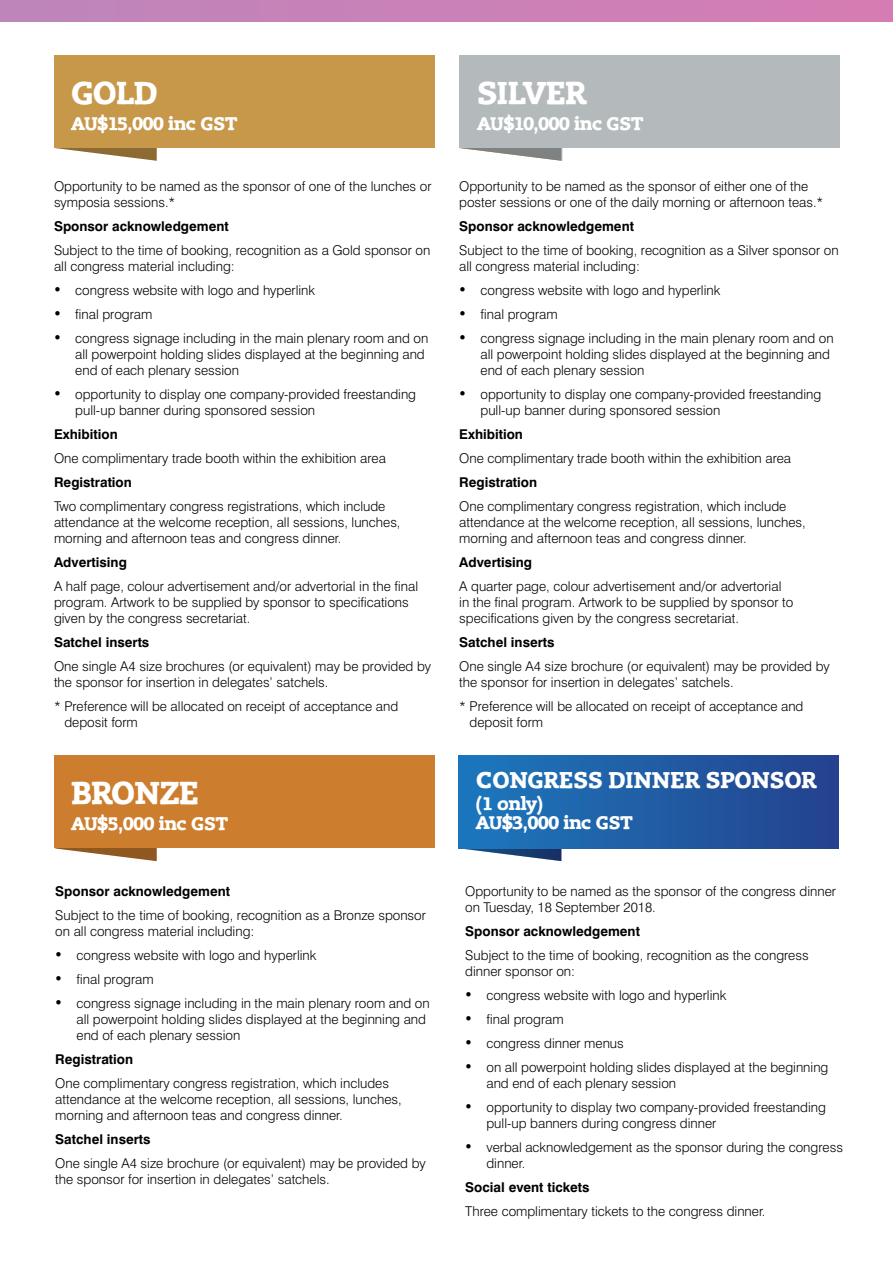
<style>
.page{position:relative;width:893px;height:1263px;background:#fff}
.page>*{position:absolute;margin:0;border:0;box-sizing:border-box;transform-origin:0 0}
.t1{font:31.35px "Lev Serif Handcut";letter-spacing:-.02em;color:#fff}
.t2{font:22.5px "Lev Serif Handcut";color:#fff}
.t3{font:18px/19px "Lev Serif Handcut";letter-spacing:-.02em;color:#fff}
.t4{font:300 13.5px/16.2px "Swiss 721 BT";color:#000}
.t5{font:700 13.5px "Swiss 721 BT";color:#000}
</style>
<div class="page">
<svg style="left:55px;top:148px;width:102px;height:13px"></svg>
<svg style="left:55px;top:848px;width:102px;height:13px"></svg>
<div style="left:54px;top:55px;width:380px;height:93px;background:#c7984a"></div>
<div style="left:54px;top:756px;width:380px;height:92px;background:#cc7e2e"></div>
<svg style="left:460px;top:148px;width:102px;height:13px"></svg>
<div style="left:459px;top:55px;width:381px;height:93px;background:#b4babc"></div>
<div style="left:0;top:0;width:893px;height:21px;background:#ca81b7"></div>
<svg style="left:459px;top:848px;width:102px;height:13px"></svg>
<div style="left:459px;top:756px;width:380px;height:92px;background:linear-gradient(to right,#1c78bd,#24428e)"></div>
<h1 class="t1" style="left:71px;top:72px;width:88px">GOLD</h1>
<h3 class="t3" style="left:71px;top:114px;width:155px">AU$15,000 INC GST</h3>
<p class="t4" style="left:54px;top:178px;width:379px">Opportunity to be named as the sponsor of one of the lunches or symposia sessions.*</p>
<p class="t5" style="left:54px;top:218px;width:176px">Sponsor acknowledgement</p>
<p class="t4" style="left:54px;top:242px;width:378px">Subject to the time of booking, recognition as a Gold sponsor on all congress material including:</p>
<p class="t4" style="left:54px;top:282px;width:263px">• congress website with logo and hyperlink</p>
<p class="t4" style="left:54px;top:306px;width:100px">• final program</p>
<p class="t4" style="left:75px;top:330px;width:355px;text-indent:-21px">• congress signage including in the main plenary room and on all powerpoint holding slides displayed at the beginning and end of each plenary session</p>
<p class="t4" style="left:75px;top:386px;width:342px;text-indent:-21px">• opportunity to display one company-provided freestanding pull-up banner during sponsored session</p>
<p class="t5" style="left:54px;top:426px;width:65px">Exhibition</p>
<p class="t4" style="left:54px;top:450px;width:333px">One complimentary trade booth within the exhibition area</p>
<p class="t5" style="left:54px;top:474px;width:79px">Registration</p>
<p class="t4" style="left:54px;top:498px;width:348px">Two complimentary congress registrations, which include attendance at the welcome reception, all sessions, lunches, morning and afternoon teas and congress dinner.</p>
<p class="t5" style="left:54px;top:554px;width:74px">Advertising</p>
<p class="t4" style="left:54px;top:578px;width:366px">A half page, colour advertisement and/or advertorial in the final program. Artwork to be supplied by sponsor to specifications given by the congress secretariat.</p>
<p class="t5" style="left:54px;top:634px;width:97px">Satchel inserts</p>
<p class="t4" style="left:54px;top:658px;width:379px">One single A4 size brochures (or equivalent) may be provided by the sponsor for insertion in delegates’ satchels.</p>
<p class="t4" style="left:64px;top:698px;width:335px;text-indent:-10px">* Preference will be allocated on receipt of acceptance and deposit form</p>
<h1 class="t1" style="left:71px;top:772px;width:130px">BRONZE</h1>
<h3 class="t3" style="left:71px;top:814px;width:146px">AU$5,000 INC GST</h3>
<p class="t5" style="left:55px;top:883px;width:176px">Sponsor acknowledgement</p>
<p class="t4" style="left:55px;top:907px;width:372px">Subject to the time of booking, recognition as a Bronze sponsor on all congress material including:</p>
<p class="t4" style="left:55px;top:947px;width:263px">• congress website with logo and hyperlink</p>
<p class="t4" style="left:55px;top:971px;width:100px">• final program</p>
<p class="t4" style="left:77px;top:995px;width:355px;text-indent:-21px">• congress signage including in the main plenary room and on all powerpoint holding slides displayed at the beginning and end of each plenary session</p>
<p class="t5" style="left:55px;top:1051px;width:79px">Registration</p>
<p class="t4" style="left:55px;top:1075px;width:348px">One complimentary congress registration, which includes attendance at the welcome reception, all sessions, lunches, morning and afternoon teas and congress dinner.</p>
<p class="t5" style="left:55px;top:1131px;width:97px">Satchel inserts</p>
<p class="t4" style="left:55px;top:1155px;width:372px">One single A4 size brochure (or equivalent) may be provided by the sponsor for insertion in delegates’ satchels.</p>
<h1 class="t1" style="left:477px;top:72px;width:111px">SILVER</h1>
<h3 class="t3" style="left:477px;top:114px;width:155px">AU$10,000 INC GST</h3>
<p class="t4" style="left:459px;top:178px;width:366px">Opportunity to be named as the sponsor of either one of the poster sessions or one of the daily morning or afternoon teas.*</p>
<p class="t5" style="left:459px;top:218px;width:176px">Sponsor acknowledgement</p>
<p class="t4" style="left:459px;top:242px;width:381px">Subject to the time of booking, recognition as a Silver sponsor on all congress material including:</p>
<p class="t4" style="left:459px;top:282px;width:263px">• congress website with logo and hyperlink</p>
<p class="t4" style="left:459px;top:306px;width:100px">• final program</p>
<p class="t4" style="left:480px;top:330px;width:355px;text-indent:-21px">• congress signage including in the main plenary room and on all powerpoint holding slides displayed at the beginning and end of each plenary session</p>
<p class="t4" style="left:480px;top:386px;width:342px;text-indent:-21px">• opportunity to display one company-provided freestanding pull-up banner during sponsored session</p>
<p class="t5" style="left:459px;top:426px;width:65px">Exhibition</p>
<p class="t4" style="left:459px;top:450px;width:333px">One complimentary trade booth within the exhibition area</p>
<p class="t5" style="left:459px;top:474px;width:79px">Registration</p>
<p class="t4" style="left:459px;top:498px;width:348px">One complimentary congress registration, which include attendance at the welcome reception, all sessions, lunches, morning and afternoon teas and congress dinner.</p>
<p class="t5" style="left:459px;top:554px;width:74px">Advertising</p>
<p class="t4" style="left:459px;top:578px;width:336px">A quarter page, colour advertisement and/or advertorial in the final program. Artwork to be supplied by sponsor to specifications given by the congress secretariat.</p>
<p class="t5" style="left:459px;top:634px;width:97px">Satchel inserts</p>
<p class="t4" style="left:459px;top:658px;width:372px">One single A4 size brochure (or equivalent) may be provided by the sponsor for insertion in delegates’ satchels.</p>
<p class="t4" style="left:470px;top:698px;width:335px;text-indent:-10px">* Preference will be allocated on receipt of acceptance and deposit form</p>
<h2 class="t2" style="left:476px;top:765px;width:84px">CONGRESS</h2>
<h2 class="t2" style="left:608px;top:765px;width:17px">DINNER</h2>
<h2 class="t2" style="left:706px;top:765px;width:17px">SPONSOR</h2>
<h3 class="t3" style="left:476px;top:794px;width:146px">(1 ONLY)<br>AU$3,000 INC GST</h3>
<p class="t4" style="left:465px;top:883px;width:372px">Opportunity to be named as the sponsor of the congress dinner on Tuesday, 18 September 2018.</p>
<p class="t5" style="left:465px;top:923px;width:176px">Sponsor acknowledgement</p>
<p class="t4" style="left:465px;top:947px;width:345px">Subject to the time of booking, recognition as the congress dinner sponsor on:</p>
<p class="t4" style="left:465px;top:987px;width:263px">• congress website with logo and hyperlink</p>
<p class="t4" style="left:465px;top:1011px;width:100px">• final program</p>
<p class="t4" style="left:465px;top:1035px;width:160px">• congress dinner menus</p>
<p class="t4" style="left:486px;top:1059px;width:343px;text-indent:-21px">• on all powerpoint holding slides displayed at the beginning and end of each plenary session</p>
<p class="t4" style="left:486px;top:1099px;width:341px;text-indent:-21px">• opportunity to display two company-provided freestanding pull-up banners during congress dinner</p>
<p class="t4" style="left:486px;top:1139px;width:358px;text-indent:-21px">• verbal acknowledgement as the sponsor during the congress dinner.</p>
<p class="t5" style="left:465px;top:1179px;width:126px">Social event tickets</p>
<p class="t4" style="left:465px;top:1203px;width:302px">Three complimentary tickets to the congress dinner.</p>
</div>
